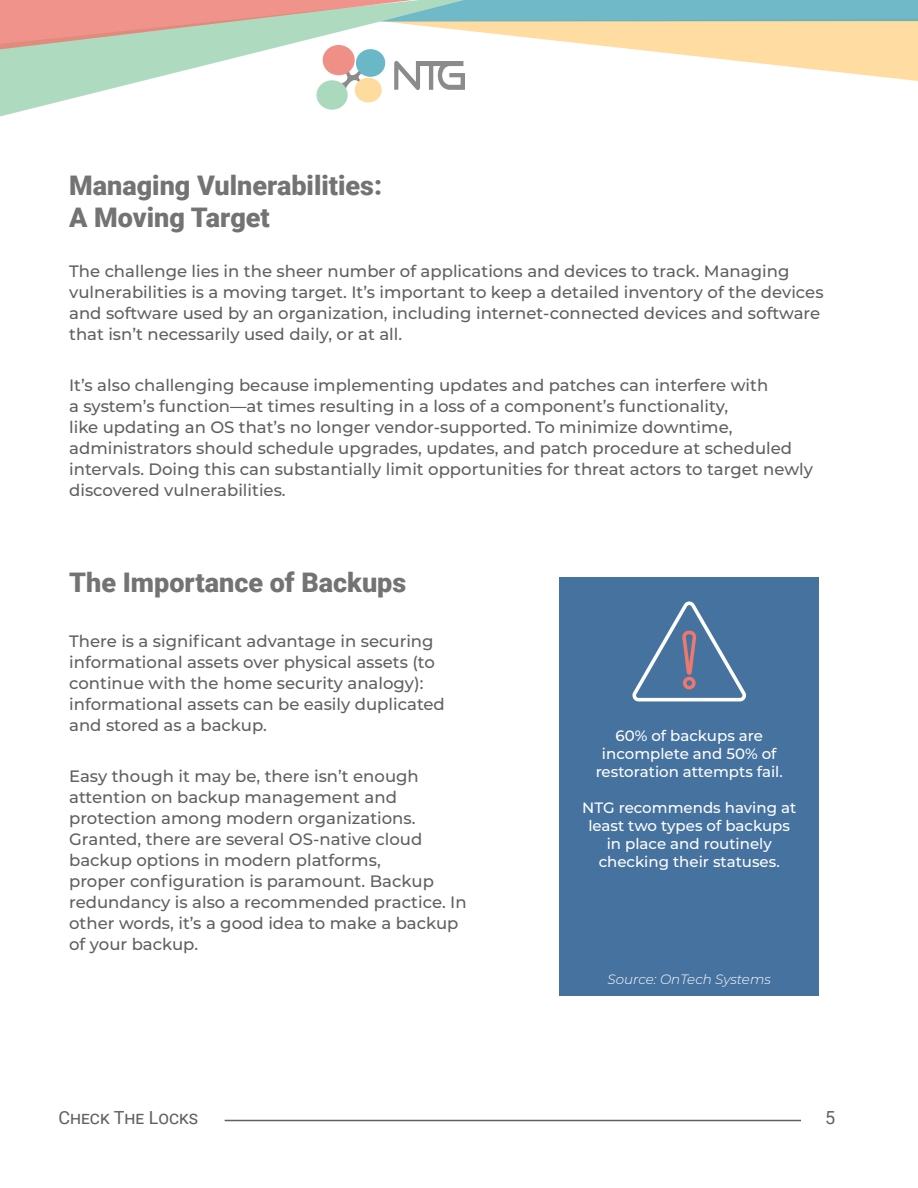
<style>
.page{position:relative;width:918px;height:1188px;background:#fff}
.page>*{position:absolute;margin:0;border:0;box-sizing:border-box;transform-origin:0 0}
.t1{font:900 27px/32.4px "Roboto";color:#737373}
.t2{font:18px "Roboto";color:#5f6161}
.t3{font:500 16.5px/21px "Montserrat";color:#5f6061}
.t4{font:500 15px/18px "Montserrat";color:#fff;text-align:center}
.t5{font:italic 300 13.5px "Montserrat";color:#fff}
</style>
<div class="page">
<hr style="left:225px;top:1120px;width:576px;height:1px;background:#5f6161">
<svg style="left:0;top:96px;width:379px;height:21px"></svg>
<svg style="left:0;top:0;width:918px;height:96px"></svg>
<div style="left:323px;top:45px;width:32px;height:30px;background:#f08f85;border-radius:50%"></div>
<div style="left:355px;top:78px;width:27px;height:24px;background:#fedb9e;border-radius:50%"></div>
<div style="left:317px;top:80px;width:31px;height:30px;background:#abd9be;border-radius:50%"></div>
<div style="left:356px;top:49px;width:29px;height:28px;background:#6ab7c7;border-radius:50%"></div>
<div style="left:560px;top:577px;width:259px;height:419px;background:#4672a0"></div>
<svg style="left:632px;top:602px;width:114px;height:99px"></svg>
<h1 class="t1" style="left:69px;top:171px;width:314px">Managing Vulnerabilities:<br>A Moving Target</h1>
<p class="t3" style="left:69px;top:262px;width:756px">The challenge lies in the sheer number of applications and devices to track. Managing vulnerabilities is a moving target. It’s important to keep a detailed inventory of the devices and software used by an organization, including internet-connected devices and software that isn’t necessarily used daily, or at all.</p>
<p class="t3" style="left:69px;top:376px;width:745px">It’s also challenging because implementing updates and patches can interfere with<br>a system’s function—at times resulting in a loss of a component’s functionality,<br>like updating an OS that’s no longer vendor-supported. To minimize downtime, administrators should schedule upgrades, updates, and patch procedure at scheduled intervals. Doing this can substantially limit opportunities for threat actors to target newly discovered vulnerabilities.</p>
<h1 class="t1" style="left:69px;top:568px;width:339px">The Importance of Backups</h1>
<p class="t3" style="left:69px;top:632px;width:377px">There is a significant advantage in securing informational assets over physical assets (to continue with the home security analogy): informational assets can be easily duplicated and stored as a backup.</p>
<p class="t3" style="left:69px;top:767px;width:399px">Easy though it may be, there isn’t enough attention on backup management and protection among modern organizations.<br>Granted, there are several OS-native cloud backup options in modern platforms,<br>proper configuration is paramount. Backup redundancy is also a recommended practice. In other words, it’s a good idea to make a backup of your backup.</p>
<p class="t4" style="left:596px;top:727px;width:189px">60% of backups are incomplete and 50% of restoration attempts fail.</p>
<p class="t4" style="left:582px;top:799px;width:215px">NTG recommends having at least two types of backups in place and routinely checking their statuses.</p>
<p class="t5" style="left:608px;top:974px;width:165px">Source: OnTech Systems</p>
<p class="t2" style="left:58px;top:1105px;width:141px">Check The Locks</p>
<p class="t2" style="left:825px;top:1107px;width:12px">5</p>
</div>
